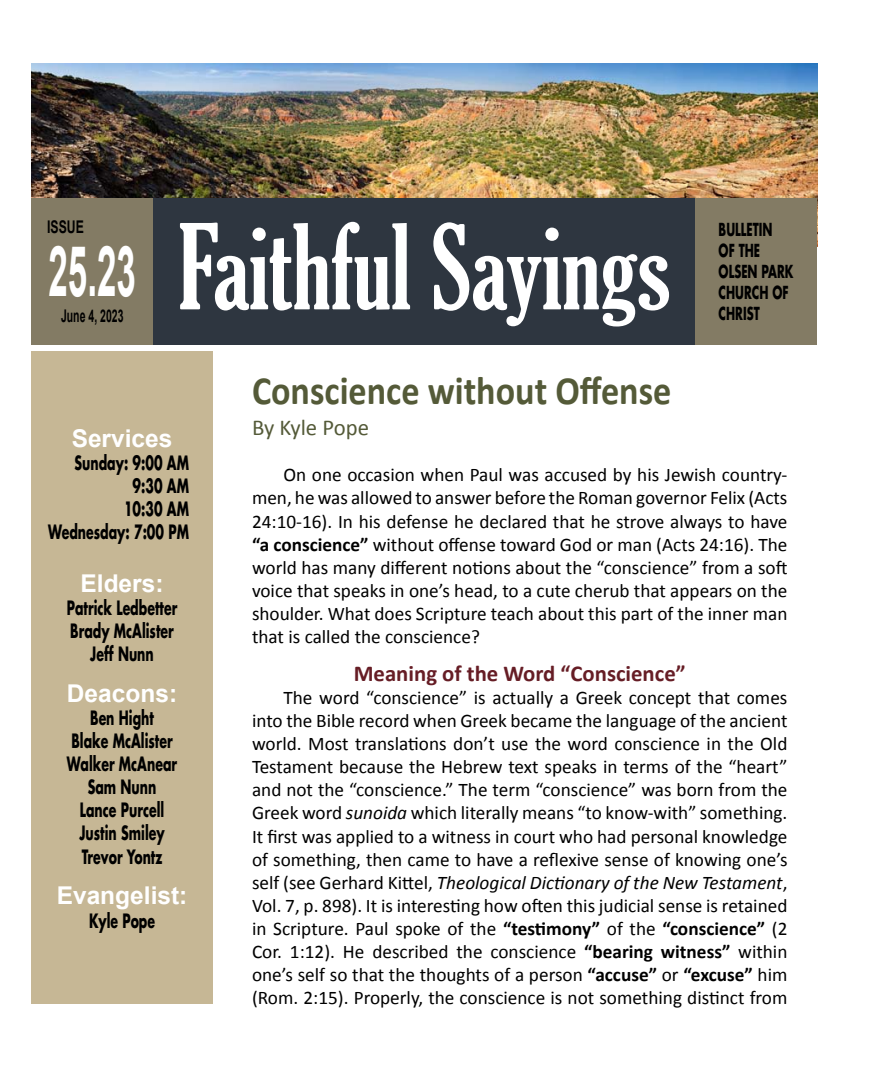
<style>
.page{position:relative;width:882px;height:1071px;background:#fff}
.page>*{position:absolute;margin:0;border:0;box-sizing:border-box;transform-origin:0 0}
.t1{font:extra-condensed 113.75px "Gloucester";color:#fff}
.t2{font:700 70px "Arial";color:#fff;scale:.5 1}
.t3{font:700 40.25px "Calibri";color:#545a38;scale:.9 1}
.t4{font:700 24.5px "Arial";color:#fff}
.t5{font:700 22.75px "Calibri";color:#661d25}
.t6{font:22.75px "Calibri";color:#545a38}
.t7{font:19.25px/23.1px "Calibri";color:#000;text-align:justify}
.t8{font:700 19.25px/23.1px "Futura Std";color:#000;text-align:center;scale:.65 1}
.t9{font:700 17.5px/21px "Futura Std";color:#000;scale:.65 1}
.t10{font:700 17.5px "Arial";color:#000;scale:.6 1}
.t11{font:700 17.5px "Arial";color:#000;scale:.7 1}
.s1{font-weight:700}
.s2{font-style:italic}
</style>
<div class="page">
<div style="left:32px;top:352px;width:181px;height:652px;background:#c6b795"></div>
<img style="left:32px;top:63px;width:785px;height:135px">
<div style="left:153px;top:198px;width:543px;height:146px;background:#2e3640"></div>
<div style="left:696px;top:198px;width:121px;height:146px;background:#837b64"></div>
<div style="left:32px;top:198px;width:121px;height:146px;background:#837b64"></div>
<p class="t11" style="left:47px;top:215px;width:54px">ISSUE</p>
<h2 class="t2" style="left:49px;top:225px;width:177px">25.23</h2>
<p class="t10" style="left:61px;top:304px;width:106px">June 4, 2023</p>
<h1 class="t1" style="left:178px;top:202px;width:494px">Faithful Sayings</h1>
<p class="t9" style="left:719px;top:219px;width:117px">BULLETIN<br>OF THE<br>OLSEN PARK<br>CHURCH OF<br>CHRIST</p>
<p class="t4" style="left:72px;top:422px;width:102px">Services</p>
<p class="t8" style="left:48px;top:451px;width:218px;text-align:right">Sunday: 9:00 AM<br>9:30 AM<br>10:30 AM<br>Wednesday: 7:00 PM</p>
<p class="t4" style="left:81px;top:567px;width:85px">Elders:</p>
<p class="t8" style="left:67px;top:596px;width:172px">Patrick Ledbetter<br>Brady McAlister<br>Jeff Nunn</p>
<p class="t4" style="left:67px;top:677px;width:112px">Deacons:</p>
<p class="t8" style="left:67px;top:706px;width:171px">Ben Hight<br>Blake McAlister<br>Walker McAnear<br>Sam Nunn<br>Lance Purcell<br>Justin Smiley<br>Trevor Yontz</p>
<p class="t4" style="left:57px;top:880px;width:132px">Evangelist:</p>
<p class="t8" style="left:89px;top:909px;width:103px">Kyle Pope</p>
<h3 class="t3" style="left:252px;top:365px;width:468px">Conscience without Offense</h3>
<p class="t6" style="left:252px;top:414px;width:119px">By Kyle Pope</p>
<p class="t7" style="left:252px;top:463px;width:537px;text-indent:31px">On one occasion when Paul was accused by his Jewish country&shy;men, he was allowed to answer before the Roman governor Felix (Acts 24:10-16). In his defense he declared that he strove always to have <span class="s1">“a conscience”</span> without offense toward God or man (Acts 24:16). The world has many different notions about the “conscience” from a soft voice that speaks in one’s head, to a cute cherub that appears on the shoulder. What does Scripture teach about this part of the inner man that is called the conscience?</p>
<p class="t5" style="left:354px;top:659px;width:333px">Meaning of the Word “Conscience”</p>
<p class="t7" style="left:252px;top:685px;width:537px;text-indent:31px">The word “conscience” is actually a Greek concept that comes into the Bible record when Greek became the language of the ancient world. Most translations don’t use the word conscience in the Old Testament because the Hebrew text speaks in terms of the “heart” and not the “conscience.” The term “conscience” was born from the Greek word <span class="s2">sunoida</span> which literally means “to know-with” something.<br>It first was applied to a witness in court who had personal knowledge of something, then came to have a reflexive sense of knowing one’s self (see Gerhard Kittel, <span class="s2">Theological Dictionary of the New Testament</span>, Vol. 7, p. 898). It is interesting how often this judicial sense is retained in Scripture. Paul spoke of the <span class="s1">“testimony”</span> of the <span class="s1">“conscience”</span> (2<br>Cor. 1:12). He described the conscience <span class="s1">“bearing witness”</span> within one’s self so that the thoughts of a person <span class="s1">“accuse”</span> or <span class="s1">“excuse”</span> him (Rom. 2:15). Properly, the conscience is not something distinct from</p>
</div>
